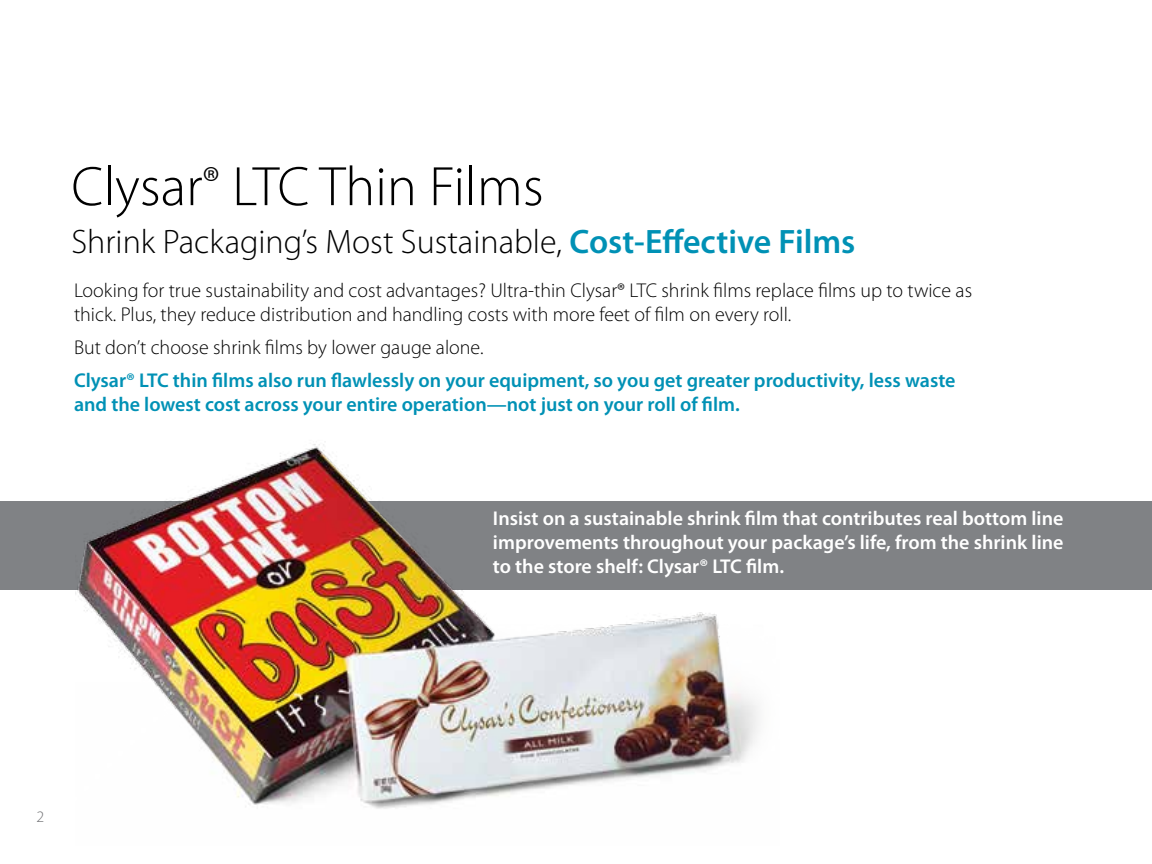
<style>
.page{position:relative;width:1152px;height:864px;background:#fff}
.page>*{position:absolute;margin:0;border:0;box-sizing:border-box;transform-origin:0 0}
.t1{font:300 56px "Myriad Pro";color:#000}
.t2{font:300 34px "Myriad Pro";color:#000}
.t3{font:300 20px/24px "Myriad Pro";color:#000}
.t4{font:600 20px/24px "Myriad Pro";color:#0091b5}
.t5{font:600 20px/24px "Myriad Pro";color:#fff;text-align:justify}
.t6{font:300 16px "Myriad Pro";color:#6d6e71}
.s1{font-size:44px}
.s2{font-weight:600;color:#0091b5}
</style>
<div class="page">
<div style="left:0;top:501px;width:1152px;height:89px;background:#808285"></div>
<img style="left:75px;top:444px;width:684px;height:365px">
<h1 class="t1" style="left:71px;top:153px;width:474px">Clysar<span class="s1">®</span> LTC Thin Films</h1>
<h2 class="t2" style="left:71px;top:221px;width:786px">Shrink Packaging’s Most Sustainable, <span class="s2">Cost-Effective Films</span></h2>
<p class="t3" style="left:74px;top:278px;width:900px">Looking for true sustainability and cost advantages? Ultra-thin Clysar® LTC shrink films replace films up to twice as thick. Plus, they reduce distribution and handling costs with more feet of film on every roll.</p>
<p class="t3" style="left:74px;top:335px;width:411px">But don’t choose shrink films by lower gauge alone.</p>
<p class="t4" style="left:74px;top:368px;width:883px">Clysar® LTC thin films also run flawlessly on your equipment, so you get greater productivity, less waste and the lowest cost across your entire operation—not just on your roll of film.</p>
<p class="t5" style="left:493px;top:506px;width:572px">Insist on a sustainable shrink film that contributes real bottom line improvements throughout your package’s life, from the shrink line to the store shelf: Clysar® LTC film.</p>
<p class="t6" style="left:37px;top:808px;width:9px">2</p>
</div>
